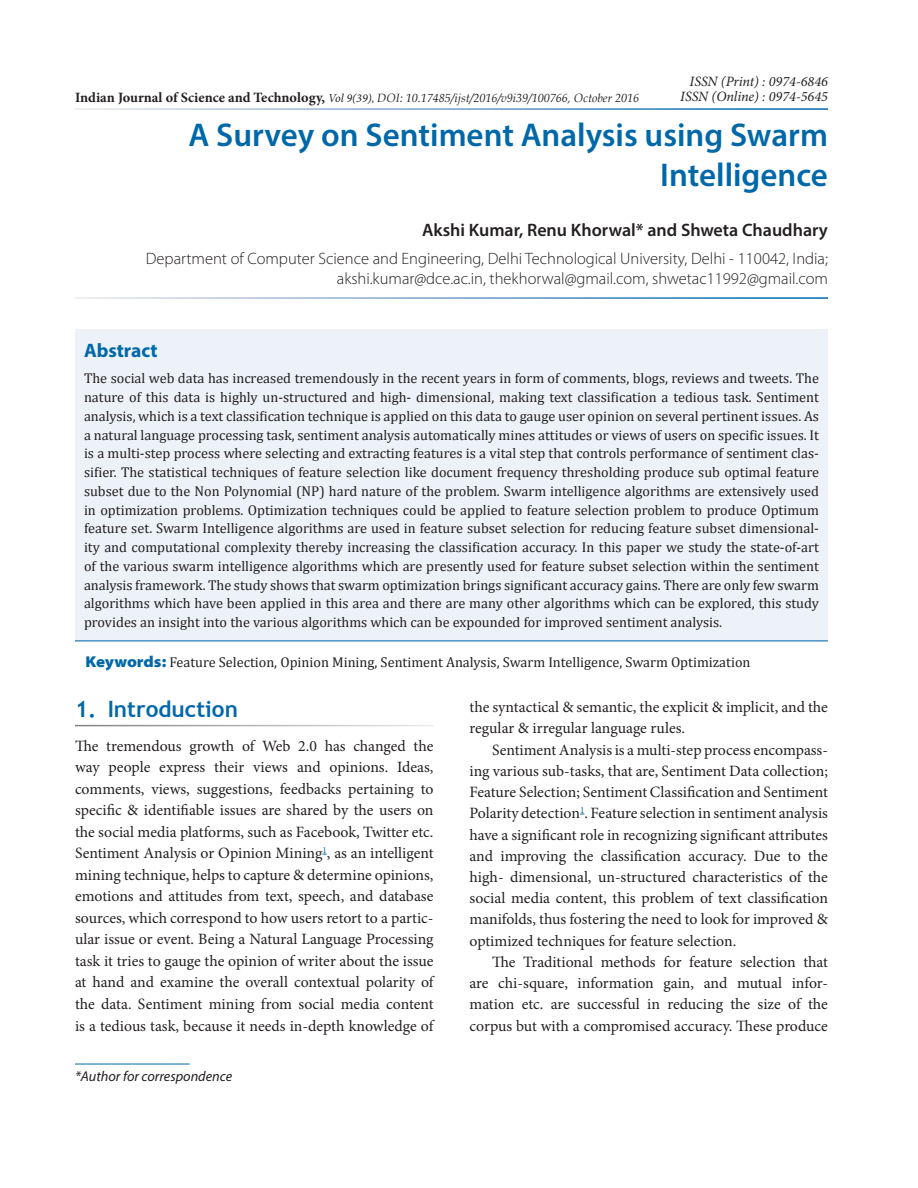
<style>
.page{position:relative;width:918px;height:1188px;background:#fff}
.page>*{position:absolute;margin:0;border:0;box-sizing:border-box;transform-origin:0 0}
.AT{font:600 33px/40.5px "Myriad Pro";color:#0068a9;text-align:right}
.t1{font:700 22.5px "Trebuchet MS";color:#0068a9}
.Abs_Head{font:700 19.5px "Myriad Pro";color:#0068a9}
.Author{font:600 18px "Myriad Pro";color:#231f20}
.Affiliation{font:300 16.5px/19.5px "Myriad Pro";color:#231f20;text-align:right}
.Text{font:15.75px/21.5px "Minion Pro";color:#231f20;text-align:justify}
.Text_Ind{font:15.75px/21.1px "Minion Pro";color:#231f20;text-align:justify}
.Abs_Text1{font:14.25px/18.8px "Cambria";color:#231f20;text-align:justify}
.Keyword{font:14.25px "Cambria";color:#231f20}
.t2{font:italic 14.25px "Minion Pro";color:#231f20}
.Footnote1{font:italic 14.25px "Myriad Pro";color:#231f20}
.t3{font:italic 12px "Book Antiqua";color:#231f20}
.s1{font-family:"Minion Pro";font-weight:700;font-style:normal;font-size:14.25px}
.s2{font-family:"Minion Pro"}
.s3{font-family:"Myriad Pro";font-weight:900;font-stretch:semi-expanded;font-size:15.75px;color:#0068a9}
</style>
<div class="page">
<div style="left:75px;top:329px;width:753px;height:312px;background:#edf2f8"></div>
<hr style="left:75px;top:640px;width:753px;height:1px;background:#0068a9">
<hr style="left:75px;top:1064px;width:115px;height:1px;background:#0068a9">
<p class="t3" style="left:75px;top:89px;width:566px"><span class="s1">Indian Journal of Science and Technology,</span> <span class="s2">Vol 9(39),</span> DOI: 10.17485/ijst/2016/v9i39/100766, October 2016</p>
<p class="t2" style="left:690px;top:72px;width:140px">ISSN (Print) : 0974-6846</p>
<p class="t2" style="left:680px;top:87px;width:149px">ISSN (Online) : 0974-5645</p>
<p class="AT" style="left:188px;top:114px;width:641px">A Survey on Sentiment Analysis using Swarm<br>Intelligence</p>
<p class="Author" style="left:422px;top:218px;width:407px">Akshi Kumar, Renu Khorwal* and Shweta Chaudhary</p>
<p class="Affiliation" style="left:146px;top:249px;width:684px">Department of Computer Science and Engineering, Delhi Technological University, Delhi - 110042, India; akshi.kumar@dce.ac.in, thekhorwal@gmail.com, shwetac11992@gmail.com</p>
<p class="Abs_Head" style="left:84px;top:338px;width:75px">Abstract</p>
<p class="Abs_Text1" style="left:84px;top:369px;width:737px">The social web data has increased tremendously in the recent years in form of comments, blogs, reviews and tweets. The nature of this data is highly un-structured and high- dimensional, making text classification a tedious task. Sentiment analysis, which is a text classification technique is applied on this data to gauge user opinion on several pertinent issues. As a natural language processing task, sentiment analysis automatically mines attitudes or views of users on specific issues. It is a multi-step process where selecting and extracting features is a vital step that controls performance of sentiment clas&shy;sifier. The statistical techniques of feature selection like document frequency thresholding produce sub optimal feature subset due to the Non Polynomial (NP) hard nature of the problem. Swarm intelligence algorithms are extensively used in optimization problems. Optimization techniques could be applied to feature selection problem to produce Optimum feature set. Swarm Intelligence algorithms are used in feature subset selection for reducing feature subset dimensional&shy;ity and computational complexity thereby increasing the classification accuracy. In this paper we study the state-of-art of the various swarm intelligence algorithms which are presently used for feature subset selection within the sentiment analysis framework. The study shows that swarm optimization brings significant accuracy gains. There are only few swarm algorithms which have been applied in this area and there are many other algorithms which can be explored, this study provides an insight into the various algorithms which can be expounded for improved sentiment analysis.</p>
<p class="Keyword" style="left:86px;top:653px;width:667px"><span class="s3">Keywords:</span> Feature Selection, Opinion Mining, Sentiment Analysis, Swarm Intelligence, Swarm Optimization</p>
<h1 class="t1" style="left:75px;top:695px;width:164px">1. Introduction</h1>
<p class="Text" style="left:75px;top:735px;width:360px">The tremendous growth of Web 2.0 has changed the way people express their views and opinions. Ideas, comments, views, suggestions, feedbacks pertaining to specific &amp; identifiable issues are shared by the users on the social media platforms, such as Facebook, Twitter etc.<br>Sentiment Analysis or Opinion Mining<sup>1</sup>, as an intelligent mining technique, helps to capture &amp; determine opinions, emotions and attitudes from text, speech, and database sources, which correspond to how users retort to a partic&shy;ular issue or event. Being a Natural Language Processing task it tries to gauge the opinion of writer about the issue at hand and examine the overall contextual polarity of the data. Sentiment mining from social media content is a tedious task, because it needs in-depth knowledge of</p>
<p class="Text" style="left:470px;top:697px;width:360px">the syntactical &amp; semantic, the explicit &amp; implicit, and the regular &amp; irregular language rules.</p>
<p class="Text_Ind" style="left:470px;top:739px;width:360px;text-indent:22px">Sentiment Analysis is a multi-step process encompass&shy;ing various sub-tasks, that are, Sentiment Data collection; Feature Selection; Sentiment Classification and Sentiment Polarity detection<sup>1</sup>. Feature selection in sentiment analysis have a significant role in recognizing significant attributes and improving the classification accuracy. Due to the high- dimensional, un-structured characteristics of the social media content, this problem of text classification manifolds, thus fostering the need to look for improved &amp; optimized techniques for feature selection.</p>
<p class="Text_Ind" style="left:470px;top:951px;width:360px;text-indent:22px">The Traditional methods for feature selection that are chi-square, information gain, and mutual infor&shy;mation etc. are successful in reducing the size of the corpus but with a compromised accuracy. These produce</p>
<p class="Footnote1" style="left:75px;top:1067px;width:159px">*Author for correspondence</p>
</div>
